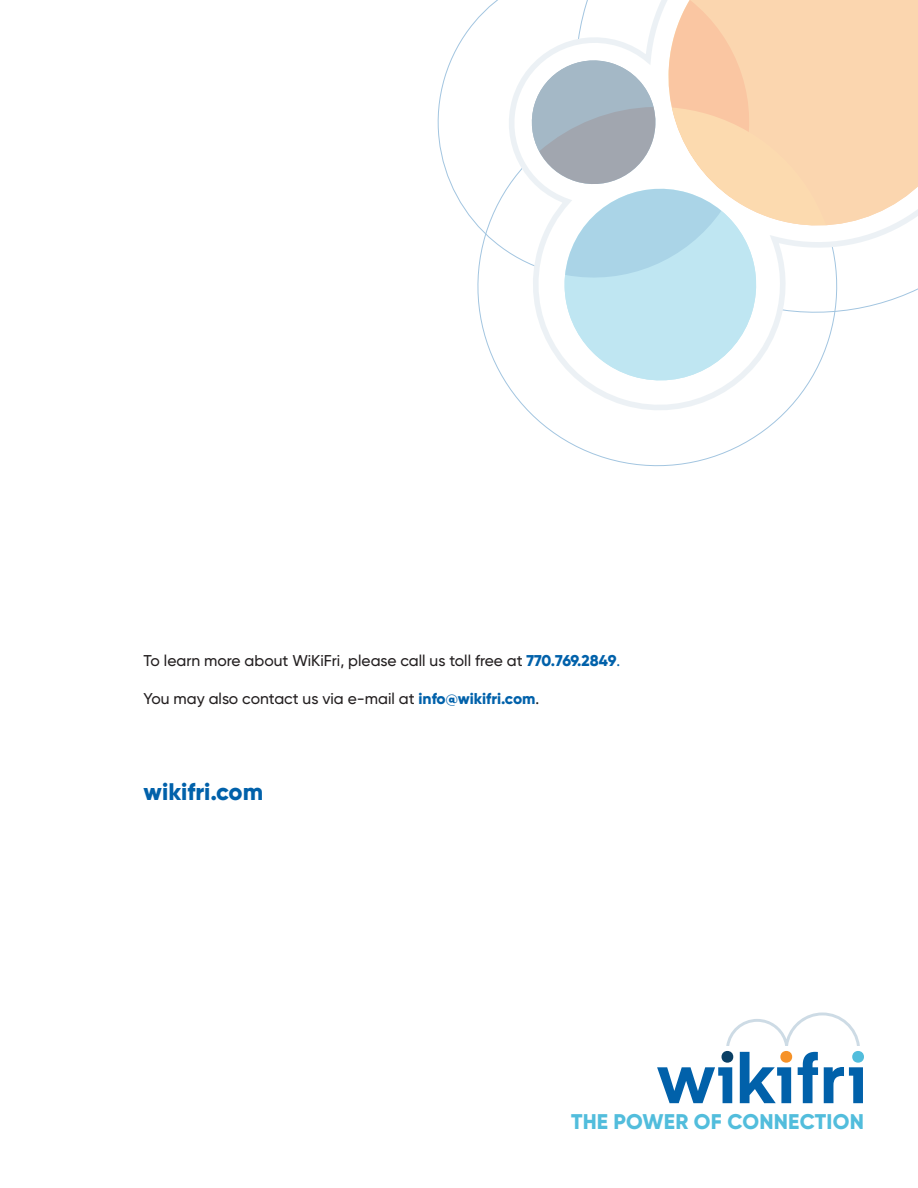
<style>
.page{position:relative;width:918px;height:1188px;background:#fff}
.page>*{position:absolute;margin:0;border:0;box-sizing:border-box;transform-origin:0 0}
.t1{font:800 24px "Gilroy";color:#0161aa}
.t2{font:800 21.15px "Gilroy";letter-spacing:.01em;color:#52bddc}
.Body{font:500 15.6px "Gilroy";color:#231f20}
.s1{font-weight:800;color:#0161aa}
.s2{color:#0161aa}
</style>
<div class="page">
<svg style="left:437px;top:1px;width:58px;height:295px"></svg>
<svg style="left:495px;top:0;width:423px;height:429px"></svg>
<svg style="left:826px;top:0;width:92px;height:243px;background:#fbdab8"></svg>
<svg style="left:525px;top:0;width:301px;height:391px"></svg>
<svg style="left:657px;top:1067px;width:75px;height:36px"></svg>
<svg style="left:740px;top:1052px;width:51px;height:51px"></svg>
<svg style="left:798px;top:1052px;width:20px;height:51px"></svg>
<svg style="left:824px;top:1067px;width:39px;height:36px"></svg>
<div style="left:780px;top:1051px;width:12px;height:12px;background:#f69228;border-radius:50%"></div>
<div style="left:852px;top:1051px;width:12px;height:12px;background:#52bddc;border-radius:50%"></div>
<div style="left:722px;top:1051px;width:11px;height:12px;background:#0a3f65;border-radius:50%"></div>
<svg style="left:726px;top:1012px;width:134px;height:34px"></svg>
<p class="Body" style="left:144px;top:651px;width:478px">To learn more about WiKiFri, please call us toll free at <span class="s1">770.769.2849</span><span class="s2">.</span></p>
<p class="Body" style="left:144px;top:689px;width:397px">You may also contact us via e-mail at <span class="s1">info@wikifri.com</span>.</p>
<p class="t1" style="left:144px;top:776px;width:121px">wikifri.com</p>
<p class="t2" style="left:571px;top:1108px;width:294px">THE POWER OF CONNECTION</p>
</div>
